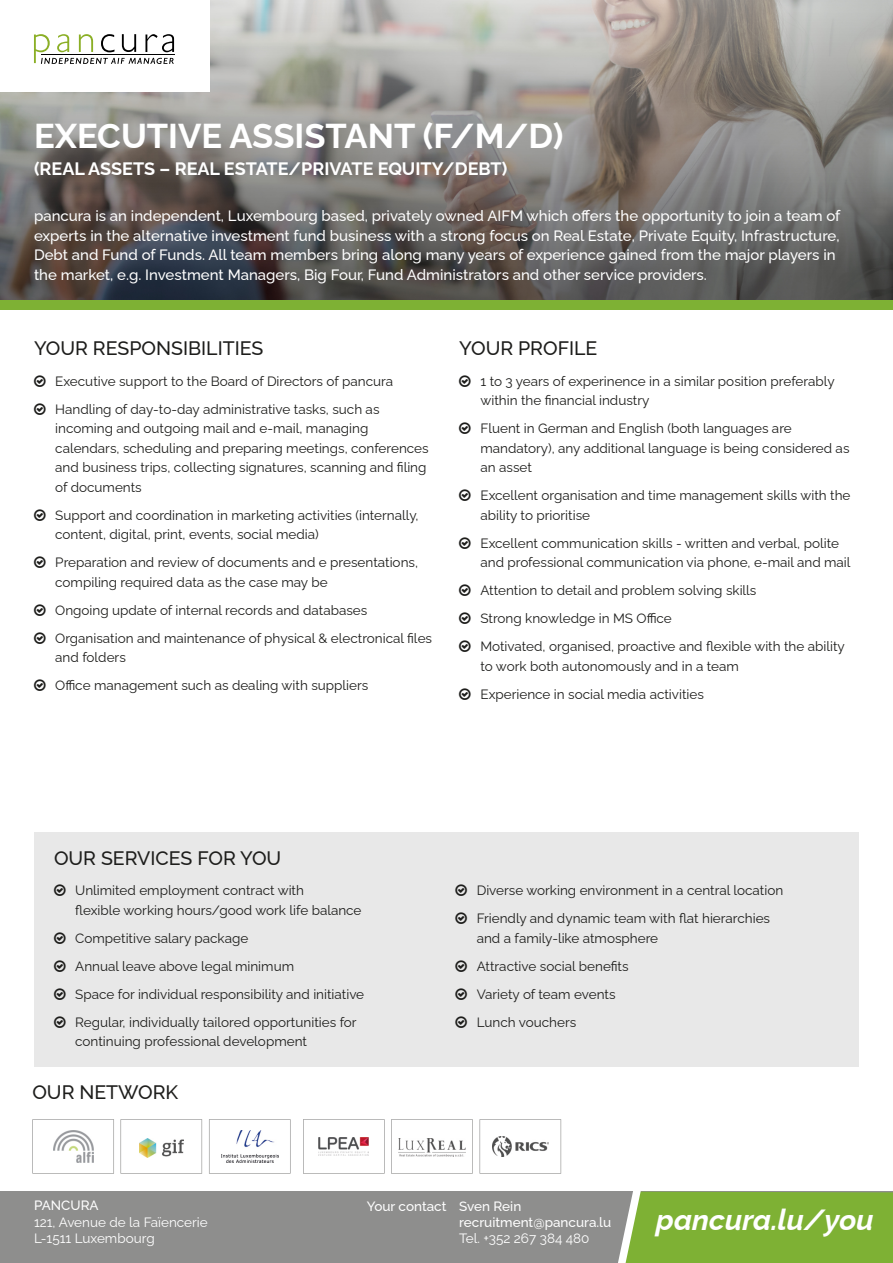
<style>
.page{position:relative;width:893px;height:1263px;background:#fff}
.page>*{position:absolute;margin:0;border:0;box-sizing:border-box;transform-origin:0 0}
.t1{font:700 34.5px "Raleway";color:#fff}
.t2{font:italic 700 29.1px "Raleway";color:#fff}
.t3{font:500 19.5px "Raleway";color:#1d1d1b}
.t4{font:700 18px "Raleway";color:#fff}
.t5{font:500 15px/19.5px "Raleway";color:#fff}
.t6{font:13.5px/19.5px "Raleway";color:#1d1d1b}
.t7{font:13.5px/16.2px "Raleway";color:#fff}
.t8{font:500 13.5px/16.2px "Raleway";color:#fff}
</style>
<div class="page">
<div style="left:34px;top:832px;width:825px;height:234px;background:#e8e8e8"></div>
<svg style="left:121px;top:1119px;width:81px;height:55px"></svg>
<svg style="left:391px;top:1119px;width:82px;height:55px"></svg>
<svg style="left:209px;top:1119px;width:82px;height:55px"></svg>
<svg style="left:480px;top:1119px;width:81px;height:55px"></svg>
<svg style="left:32px;top:1119px;width:82px;height:55px"></svg>
<svg style="left:303px;top:1119px;width:82px;height:55px"></svg>
<img style="left:0;top:0;width:893px;height:301px">
<div style="left:0;top:301px;width:893px;height:9px;background:#7eb134"></div>
<div style="left:0;top:1192px;width:893px;height:71px;background:#8e8e8d"></div>
<svg style="left:610px;top:1191px;width:283px;height:72px;background:#82b03f"></svg>
<div style="left:0;top:0;width:210px;height:92px;background:#fff"></div>
<svg style="left:34px;top:34px;width:140px;height:30px"></svg>
<h1 class="t1" style="left:34px;top:115px;width:531px">EXECUTIVE ASSISTANT (F/M/D)</h1>
<h3 class="t4" style="left:34px;top:158px;width:475px">(REAL ASSETS – REAL ESTATE/PRIVATE EQUITY/DEBT)</h3>
<p class="t5" style="left:34px;top:206px;width:808px">pancura is an independent, Luxembourg based, privately owned AIFM which offers the opportunity to join a team of experts in the alternative investment fund business with a strong focus on Real Estate, Private Equity, Infrastructure, Debt and Fund of Funds. All team members bring along many years of experience gained from the major players in the market, e.g. Investment Managers, Big Four, Fund Administrators and other service providers.</p>
<h3 class="t3" style="left:34px;top:336px;width:231px">YOUR RESPONSIBILITIES</h3>
<h3 class="t3" style="left:459px;top:336px;width:140px">YOUR PROFILE</h3>
<p class="t6" style="left:480px;top:371px;width:356px;text-indent:-21px">○ 1 to 3 years of experinence in a similar position preferably within the financial industry</p>
<p class="t6" style="left:480px;top:419px;width:371px;text-indent:-21px">○ Fluent in German and English (both languages are mandatory), any additional language is being considered as an asset</p>
<p class="t6" style="left:480px;top:486px;width:372px;text-indent:-21px">○ Excellent organisation and time management skills with the ability to prioritise</p>
<p class="t6" style="left:480px;top:533px;width:372px;text-indent:-21px">○ Excellent communication skills - written and verbal, polite and professional communication via phone, e-mail and mail</p>
<p class="t6" style="left:459px;top:581px;width:299px">○ Attention to detail and problem solving skills</p>
<p class="t6" style="left:459px;top:609px;width:214px">○ Strong knowledge in MS Office</p>
<p class="t6" style="left:480px;top:637px;width:366px;text-indent:-21px">○ Motivated, organised, proactive and flexible with the ability to work both autonomously and in a team</p>
<p class="t6" style="left:459px;top:684px;width:246px">○ Experience in social media activities</p>
<p class="t6" style="left:34px;top:371px;width:361px">○ Executive support to the Board of Directors of pancura</p>
<p class="t6" style="left:55px;top:399px;width:375px;text-indent:-21px">○ Handling of day-to-day administrative tasks, such as incoming and outgoing mail and e-mail, managing calendars, scheduling and preparing meetings, conferences and business trips, collecting signatures, scanning and filing of documents</p>
<p class="t6" style="left:55px;top:505px;width:365px;text-indent:-21px">○ Support and coordination in marketing activities (internally, content, digital, print, events, social media)</p>
<p class="t6" style="left:55px;top:553px;width:364px;text-indent:-21px">○ Preparation and review of documents and e presentations, compiling required data as the case may be</p>
<p class="t6" style="left:34px;top:600px;width:335px">○ Ongoing update of internal records and databases</p>
<p class="t6" style="left:55px;top:628px;width:378px;text-indent:-21px">○ Organisation and maintenance of physical &amp; electronical files and folders</p>
<p class="t6" style="left:34px;top:676px;width:336px">○ Office management such as dealing with suppliers</p>
<h3 class="t3" style="left:54px;top:846px;width:229px">OUR SERVICES FOR YOU</h3>
<p class="t6" style="left:75px;top:881px;width:288px;text-indent:-21px">○ Unlimited employment contract with<br>flexible working hours/good work life balance</p>
<p class="t6" style="left:54px;top:928px;width:196px">○ Competitive salary package</p>
<p class="t6" style="left:54px;top:956px;width:242px">○ Annual leave above legal minimum</p>
<p class="t6" style="left:54px;top:984px;width:312px">○ Space for individual responsibility and initiative</p>
<p class="t6" style="left:75px;top:1012px;width:283px;text-indent:-21px">○ Regular, individually tailored opportunities for continuing professional development</p>
<h3 class="t3" style="left:32px;top:1081px;width:147px">OUR NETWORK</h3>
<p class="t6" style="left:455px;top:881px;width:329px">○ Diverse working environment in a central location</p>
<p class="t6" style="left:477px;top:909px;width:295px;text-indent:-21px">○ Friendly and dynamic team with flat hierarchies and a family-like atmosphere</p>
<p class="t6" style="left:455px;top:956px;width:175px">○ Attractive social benefits</p>
<p class="t6" style="left:455px;top:984px;width:162px">○ Variety of team events</p>
<p class="t6" style="left:455px;top:1012px;width:122px">○ Lunch vouchers</p>
<p class="t8" style="left:34px;top:1197px;width:66px">PANCURA</p>
<p class="t7" style="left:34px;top:1214px;width:175px">121, Avenue de la Faïencerie<br>L-1511 Luxembourg</p>
<p class="t8" style="left:367px;top:1198px;width:81px">Your contact</p>
<p class="t8" style="left:459px;top:1198px;width:154px">Sven Rein recruitment@pancura.lu</p>
<p class="t7" style="left:459px;top:1230px;width:132px">Tel. +352 267 384 480</p>
<h2 class="t2" style="left:656px;top:1203px;width:219px">pancura.lu/you</h2>
</div>
